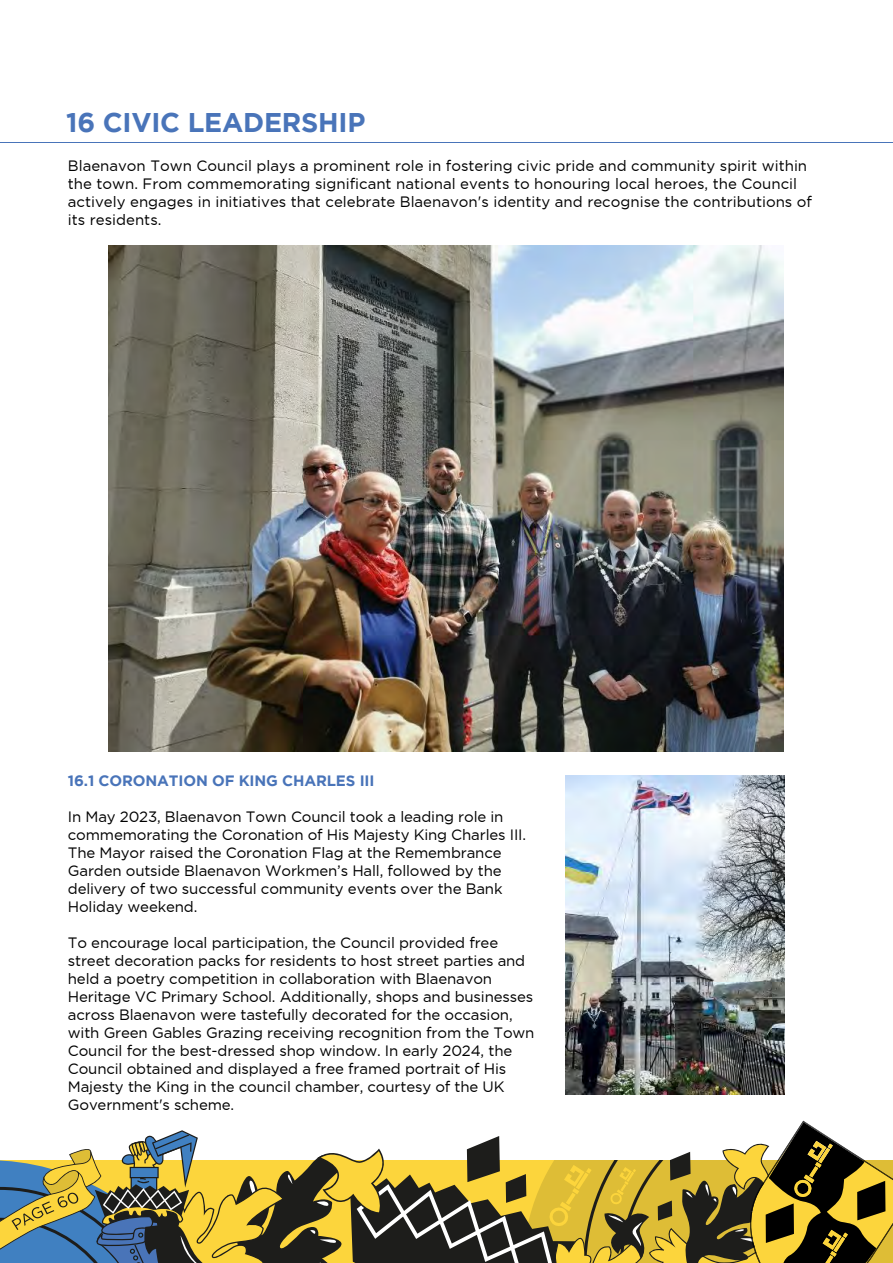
<style>
.page{position:relative;width:893px;height:1263px;background:#fff}
.page>*{position:absolute;margin:0;border:0;box-sizing:border-box;transform-origin:0 0}
.t1{font:700 27px "Gotham";letter-spacing:-.01em;color:#4974b9}
.t2{font:15px/18px "Gotham";letter-spacing:-.01em;color:#000}
.t3{font:700 15px "Gotham";letter-spacing:-.01em;color:#4974b9}
</style>
<div class="page">
<img style="left:108px;top:245px;width:675px;height:507px">
<img style="left:566px;top:775px;width:219px;height:320px">
<svg style="left:0;top:1121px;width:893px;height:142px"></svg>
<hr style="left:0;top:142px;width:893px;height:1px;background:#4974b9">
<h1 class="t1" style="left:66px;top:107px;width:301px">16 CIVIC LEADERSHIP</h1>
<p class="t2" style="left:68px;top:157px;width:746px">Blaenavon Town Council plays a prominent role in fostering civic pride and community spirit within the town. From commemorating significant national events to honouring local heroes, the Council actively engages in initiatives that celebrate Blaenavon's identity and recognise the contributions of its residents.</p>
<p class="t3" style="left:68px;top:772px;width:308px">16.1 CORONATION OF KING CHARLES III</p>
<p class="t2" style="left:68px;top:808px;width:460px">In May 2023, Blaenavon Town Council took a leading role in commemorating the Coronation of His Majesty King Charles III.<br>The Mayor raised the Coronation Flag at the Remembrance Garden outside Blaenavon Workmen’s Hall, followed by the delivery of two successful community events over the Bank Holiday weekend.</p>
<p class="t2" style="left:68px;top:934px;width:468px">To encourage local participation, the Council provided free street decoration packs for residents to host street parties and held a poetry competition in collaboration with Blaenavon Heritage VC Primary School. Additionally, shops and businesses across Blaenavon were tastefully decorated for the occasion, with Green Gables Grazing receiving recognition from the Town Council for the best-dressed shop window. In early 2024, the Council obtained and displayed a free framed portrait of His Majesty the King in the council chamber, courtesy of the UK Government's scheme.</p>
</div>
